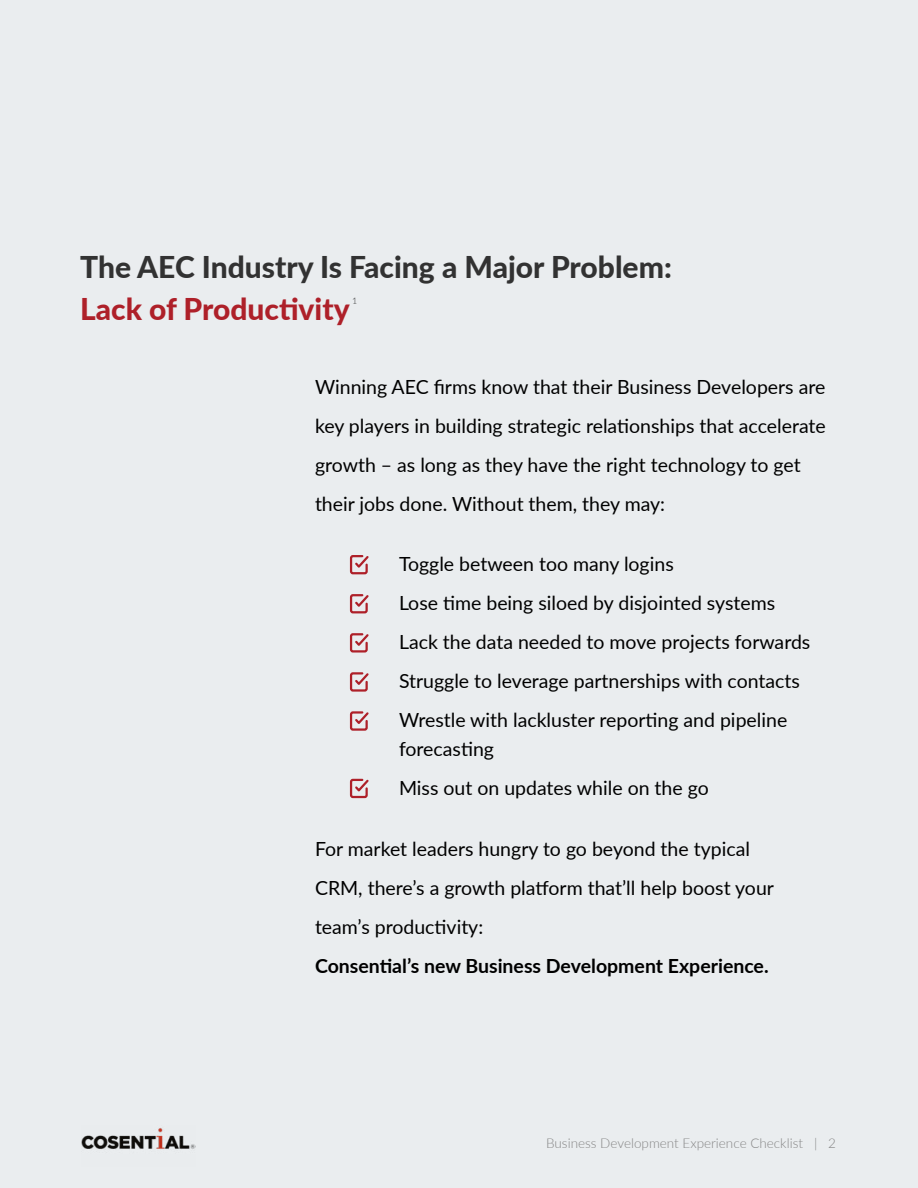
<style>
.page{position:relative;width:918px;height:1188px;background:#eaedef}
.page>*{position:absolute;margin:0;border:0;box-sizing:border-box;transform-origin:0 0}
.t1{font:800 30px "Lato";color:#323232}
.t2{font:800 30px "Lato";color:#ae2029}
.t3{font:19.5px/39px "Lato";color:#000}
.t4{font:700 19.5px "Lato";color:#000}
.t5{font:300 13.5px "Lato";color:#868686}
.t6{font:300 9px "Lato";color:#323232}
</style>
<div class="page">
<img style="left:81px;top:1128px;width:114px;height:21px">
<svg style="left:349px;top:555px;width:20px;height:20px"></svg>
<svg style="left:349px;top:594px;width:20px;height:20px"></svg>
<svg style="left:349px;top:633px;width:20px;height:20px"></svg>
<svg style="left:349px;top:672px;width:20px;height:20px"></svg>
<svg style="left:349px;top:711px;width:20px;height:20px"></svg>
<svg style="left:349px;top:778px;width:20px;height:21px"></svg>
<h1 class="t1" style="left:80px;top:245px;width:593px">The AEC Industry Is Facing a Major Problem:</h1>
<h1 class="t2" style="left:80px;top:287px;width:271px">Lack of Productivity</h1>
<p class="t6" style="left:352px;top:295px;width:7px">1</p>
<p class="t3" style="left:315px;top:366px;width:512px">Winning AEC firms know that their Business Developers are key players in building strategic relationships that accelerate growth – as long as they have the right technology to get their jobs done. Without them, they may:</p>
<p class="t3" style="left:399px;top:544px;width:413px">Toggle between too many logins<br>Lose time being siloed by disjointed systems Lack the data needed to move projects forwards Struggle to leverage partnerships with contacts Wrestle with lackluster reporting and pipeline</p>
<p class="t3" style="left:399px;top:729px;width:311px">forecasting<br>Miss out on updates while on the go</p>
<p class="t3" style="left:315px;top:829px;width:460px">For market leaders hungry to go beyond the typical<br>CRM, there’s a growth platform that’ll help boost your team’s productivity:</p>
<p class="t4" style="left:315px;top:952px;width:455px">Consential’s new Business Development Experience.</p>
<p class="t5" style="left:546px;top:1134px;width:291px">Business Development Experience Checklist | 2</p>
</div>
